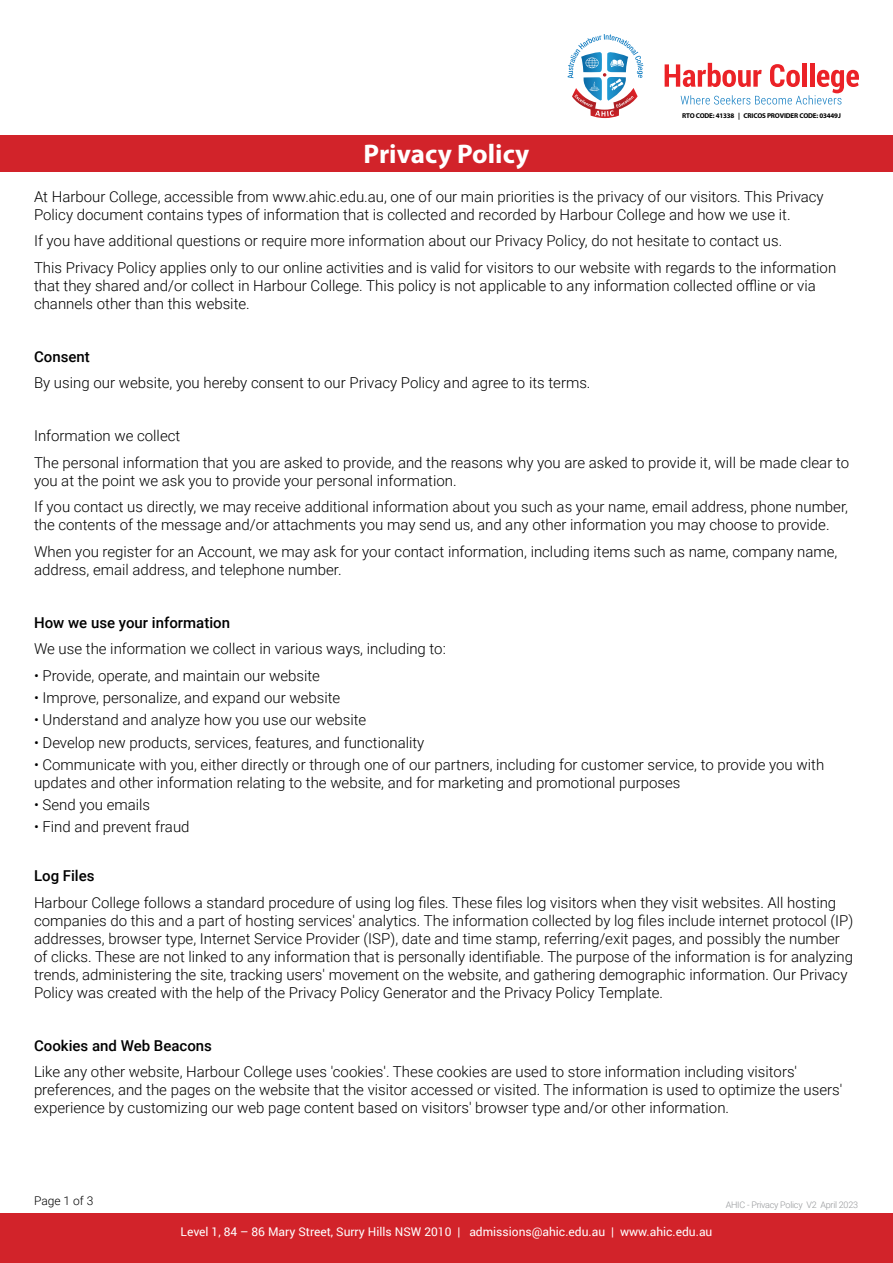
<style>
.page{position:relative;width:893px;height:1263px;background:#fff}
.page>*{position:absolute;margin:0;border:0;box-sizing:border-box;transform-origin:0 0}
.t1{font:700 27px "Myriad Pro";color:#fff}
.t2{font:300 15px/18px "Roboto";color:#000}
.t3{font:500 15px "Roboto";color:#000}
.t4{font:12px "Roboto";color:#fff}
.t5{font:300 12px "Roboto";color:#000}
.t6{font:300 9px "Roboto";letter-spacing:-.025em;color:#939598}
.t7{font:700 7.05px "Myriad Pro";letter-spacing:-.025em;color:#000}
</style>
<div class="page">
<div style="left:0;top:135px;width:893px;height:36px;background:#d2232a"></div>
<svg style="left:568px;top:34px;width:75px;height:84px"></svg>
<svg style="left:665px;top:63px;width:194px;height:42px"></svg>
<div style="left:0;top:1213px;width:893px;height:50px;background:#d2232a"></div>
<h1 class="t1" style="left:364px;top:139px;width:167px">Privacy Policy</h1>
<p class="t7" style="left:682px;top:111px;width:160px">RTO CODE: 41338 | CRICOS PROVIDER CODE: 03449J</p>
<p class="t2" style="left:34px;top:187px;width:791px">At Harbour College, accessible from www.ahic.edu.au, one of our main priorities is the privacy of our visitors. This Privacy<br>Policy document contains types of information that is collected and recorded by Harbour College and how we use it.</p>
<p class="t2" style="left:34px;top:227px;width:804px;line-height:26.5px">If you have additional questions or require more information about our Privacy Policy, do not hesitate to contact us.<br>This Privacy Policy applies only to our online activities and is valid for visitors to our website with regards to the information</p>
<p class="t2" style="left:34px;top:276px;width:783px">that they shared and/or collect in Harbour College. This policy is not applicable to any information collected offline or via channels other than this website.</p>
<p class="t3" style="left:34px;top:346px;width:57px">Consent</p>
<p class="t2" style="left:34px;top:373px;width:558px">By using our website, you hereby consent to our Privacy Policy and agree to its terms.</p>
<p class="t2" style="left:34px;top:422px;width:817px;line-height:26.5px">Information we collect<br>The personal information that you are asked to provide, and the reasons why you are asked to provide it, will be made clear to</p>
<p class="t2" style="left:34px;top:467px;width:815px;line-height:26.5px">you at the point we ask you to provide your personal information.<br>If you contact us directly, we may receive additional information about you such as your name, email address, phone number,</p>
<p class="t2" style="left:34px;top:511px;width:805px;line-height:26.5px">the contents of the message and/or attachments you may send us, and any other information you may choose to provide.<br>When you register for an Account, we may ask for your contact information, including items such as name, company name,</p>
<p class="t2" style="left:34px;top:560px;width:309px">address, email address, and telephone number.</p>
<p class="t3" style="left:34px;top:612px;width:198px">How we use your information</p>
<p class="t2" style="left:34px;top:639px;width:413px">We use the information we collect in various ways, including to:</p>
<p class="t2" style="left:34px;top:666px;width:287px">• Provide, operate, and maintain our website</p>
<p class="t2" style="left:34px;top:688px;width:308px">• Improve, personalize, and expand our website</p>
<p class="t2" style="left:34px;top:710px;width:334px">• Understand and analyze how you use our website</p>
<p class="t2" style="left:34px;top:733px;width:392px">• Develop new products, services, features, and functionality</p>
<p class="t2" style="left:34px;top:755px;width:792px">• Communicate with you, either directly or through one of our partners, including for customer service, to provide you with updates and other information relating to the website, and for marketing and promotional purposes</p>
<p class="t2" style="left:34px;top:795px;width:118px">• Send you emails</p>
<p class="t2" style="left:34px;top:817px;width:157px">• Find and prevent fraud</p>
<p class="t3" style="left:34px;top:865px;width:62px">Log Files</p>
<p class="t2" style="left:34px;top:893px;width:821px">Harbour College follows a standard procedure of using log files. These files log visitors when they visit websites. All hosting companies do this and a part of hosting services' analytics. The information collected by log files include internet protocol (IP) addresses, browser type, Internet Service Provider (ISP), date and time stamp, referring/exit pages, and possibly the number of clicks. These are not linked to any information that is personally identifiable. The purpose of the information is for analyzing trends, administering the site, tracking users' movement on the website, and gathering demographic information. Our Privacy Policy was created with the help of the Privacy Policy Generator and the Privacy Policy Template.</p>
<p class="t3" style="left:34px;top:1035px;width:180px">Cookies and Web Beacons</p>
<p class="t2" style="left:34px;top:1062px;width:810px">Like any other website, Harbour College uses 'cookies'. These cookies are used to store information including visitors' preferences, and the pages on the website that the visitor accessed or visited. The information is used to optimize the users' experience by customizing our web page content based on visitors' browser type and/or other information.</p>
<p class="t5" style="left:34px;top:1192px;width:61px">Page 1 of 3</p>
<p class="t4" style="left:181px;top:1224px;width:533px">Level 1, 84 – 86 Mary Street, Surry Hills NSW 2010 | admissions@ahic.edu.au | www.ahic.edu.au</p>
<p class="t6" style="left:726px;top:1198px;width:134px">AHIC - Privacy Policy V2 April 2023</p>
</div>
